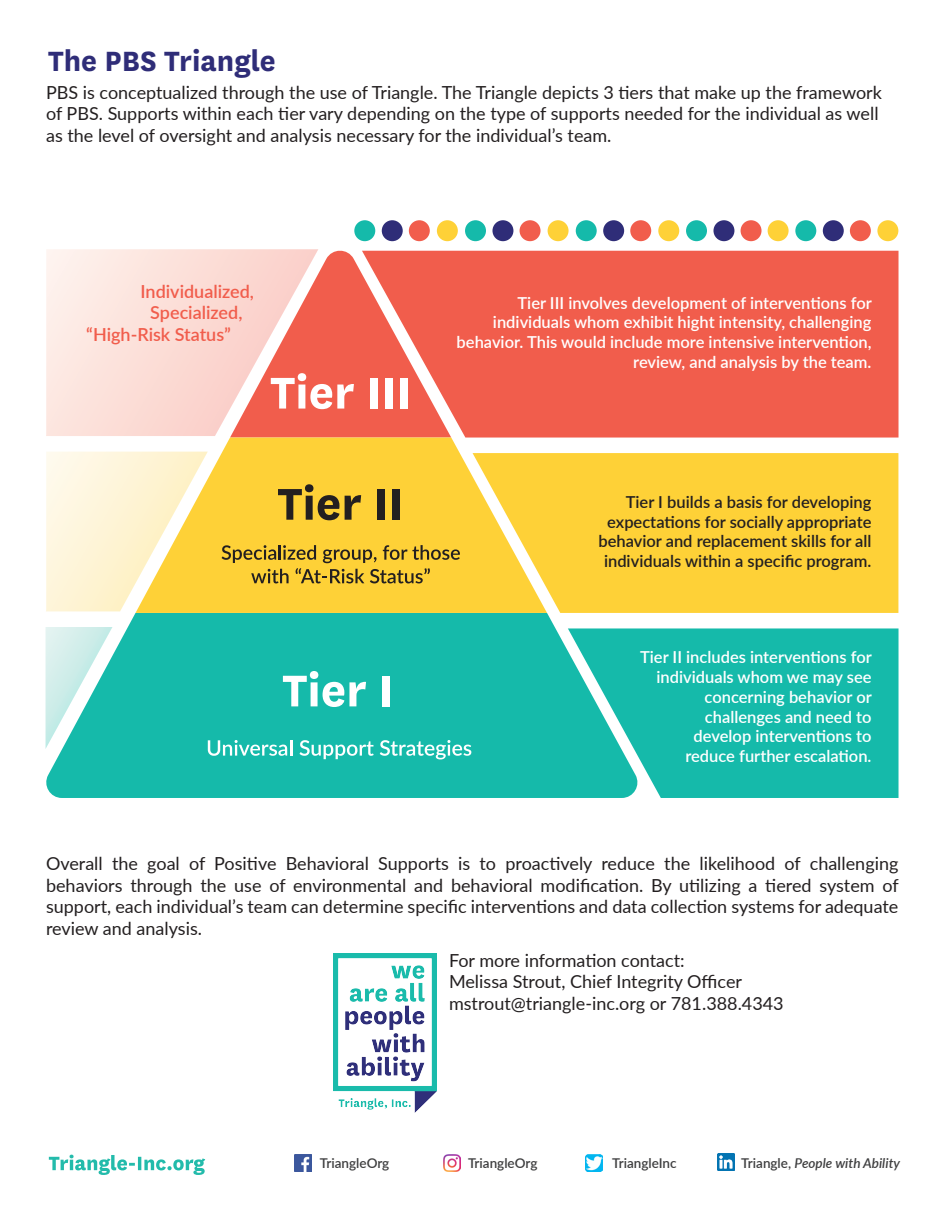
<style>
.page{position:relative;width:945px;height:1215px;background:#fff}
.page>*{position:absolute;margin:0;border:0;box-sizing:border-box;transform-origin:0 0}
.t1{font:700 52.05px "National";color:#fff}
.t2{font:700 52.05px "National";color:#231f20}
.t3{font:700 32.55px "National";color:#2f2d78}
.t4{font:18px/21.6px "Lato";color:#231f20}
.t5{font:600 18px "Lato";color:#f15d4c}
.t6{font:600 16.5px/19.8px "Lato";color:#fff;text-align:right}
.t7{font:600 16.5px/19.8px "Lato";color:#231f20;text-align:right}
.t8{font:600 13.5px "Lato";color:#3e3e3f}
.t9{font:italic 600 13.5px "Lato";color:#3e3e3f}
.s1{font-style:normal}
</style>
<div class="page">
<div style="left:451px;top:251px;width:448px;height:187px;background:#f15d4c"></div>
<div style="left:547px;top:453px;width:351px;height:160px;background:#fed137"></div>
<div style="left:641px;top:628px;width:258px;height:170px;background:#15baaa"></div>
<svg style="left:46px;top:249px;width:184px;height:187px;background:#fce1db"></svg>
<svg style="left:46px;top:452px;width:90px;height:159px;background:#fef5da"></svg>
<div style="left:630px;top:220px;width:21px;height:21px;background:#f15d4c;border-radius:50%"></div>
<div style="left:603px;top:220px;width:21px;height:21px;background:#2f2d78;border-radius:50%"></div>
<div style="left:576px;top:220px;width:21px;height:21px;background:#15baaa;border-radius:50%"></div>
<div style="left:741px;top:220px;width:21px;height:21px;background:#f15d4c;border-radius:50%"></div>
<div style="left:713px;top:220px;width:21px;height:21px;background:#2f2d78;border-radius:50%"></div>
<div style="left:686px;top:220px;width:21px;height:21px;background:#15baaa;border-radius:50%"></div>
<div style="left:658px;top:220px;width:21px;height:21px;background:#fed137;border-radius:50%"></div>
<div style="left:520px;top:220px;width:21px;height:21px;background:#f15d4c;border-radius:50%"></div>
<div style="left:492px;top:220px;width:21px;height:21px;background:#2f2d78;border-radius:50%"></div>
<div style="left:465px;top:220px;width:21px;height:21px;background:#15baaa;border-radius:50%"></div>
<div style="left:548px;top:220px;width:21px;height:21px;background:#fed137;border-radius:50%"></div>
<div style="left:409px;top:220px;width:21px;height:21px;background:#f15d4c;border-radius:50%"></div>
<div style="left:382px;top:220px;width:21px;height:21px;background:#2f2d78;border-radius:50%"></div>
<div style="left:354px;top:220px;width:21px;height:21px;background:#15baaa;border-radius:50%"></div>
<div style="left:437px;top:220px;width:21px;height:21px;background:#fed137;border-radius:50%"></div>
<div style="left:850px;top:220px;width:21px;height:21px;background:#f15d4c;border-radius:50%"></div>
<div style="left:823px;top:220px;width:21px;height:21px;background:#2f2d78;border-radius:50%"></div>
<div style="left:795px;top:220px;width:21px;height:21px;background:#15baaa;border-radius:50%"></div>
<div style="left:768px;top:220px;width:21px;height:21px;background:#fed137;border-radius:50%"></div>
<div style="left:877px;top:220px;width:21px;height:21px;background:#fed137;border-radius:50%"></div>
<svg style="left:45px;top:613px;width:596px;height:185px;background:#2bc0b2"></svg>
<svg style="left:230px;top:249px;width:221px;height:189px;background:#f48577"></svg>
<svg style="left:136px;top:438px;width:411px;height:175px;background:#fed858"></svg>
<svg style="left:208px;top:740px;width:84px;height:16px"></svg>
<svg style="left:299px;top:740px;width:75px;height:19px"></svg>
<svg style="left:380px;top:740px;width:91px;height:19px"></svg>
<svg style="left:222px;top:545px;width:238px;height:38px;background:#ceaa31"></svg>
<img style="left:333px;top:953px;width:104px;height:160px">
<img style="left:295px;top:1154px;width:17px;height:17px">
<img style="left:443px;top:1154px;width:17px;height:17px">
<img style="left:586px;top:1154px;width:17px;height:17px">
<img style="left:718px;top:1154px;width:16px;height:17px">
<svg style="left:49px;top:1155px;width:156px;height:20px"></svg>
<h2 class="t3" style="left:48px;top:38px;width:229px">The PBS Triangle</h2>
<p class="t4" style="left:46px;top:81px;width:837px">PBS is conceptualized through the use of Triangle. The Triangle depicts 3 tiers that make up the framework of PBS. Supports within each tier vary depending on the type of supports needed for the individual as well as the level of oversight and analysis necessary for the individual’s team.</p>
<p class="t5" style="left:141px;top:278px;width:115px">Individualized,</p>
<p class="t5" style="left:150px;top:300px;width:94px">Specialized,</p>
<p class="t5" style="left:86px;top:321px;width:146px">“High-Risk Status”</p>
<h1 class="t1" style="left:270px;top:356px;width:143px">Tier III</h1>
<h1 class="t2" style="left:277px;top:467px;width:127px">Tier II</h1>
<h1 class="t1" style="left:282px;top:654px;width:112px">Tier I</h1>
<p class="t6" style="left:457px;top:292px;width:417px">Tier III involves development of interventions for individuals whom exhibit hight intensity, challenging behavior. This would include more intensive intervention, review, and analysis by the team.</p>
<p class="t7" style="left:598px;top:491px;width:275px">Tier I builds a basis for developing expectations for socially appropriate behavior and replacement skills for all individuals within a specific program.</p>
<p class="t6" style="left:640px;top:647px;width:233px">Tier II includes interventions for individuals whom we may see concerning behavior or challenges and need to<br>develop interventions to<br>reduce further escalation.</p>
<p class="t4" style="left:46px;top:852px;width:854px;text-align:justify">Overall the goal of Positive Behavioral Supports is to proactively reduce the likelihood of challenging behaviors through the use of environmental and behavioral modification. By utilizing a tiered system of support, each individual’s team can determine specific interventions and data collection systems for adequate review and analysis.</p>
<p class="t4" style="left:449px;top:949px;width:336px">For more information contact:<br>Melissa Strout, Chief Integrity Officer mstrout@triangle-inc.org or 781.388.4343</p>
<p class="t8" style="left:320px;top:1153px;width:71px">TriangleOrg</p>
<p class="t8" style="left:468px;top:1153px;width:71px">TriangleOrg</p>
<p class="t8" style="left:612px;top:1153px;width:66px">TriangleInc</p>
<p class="t9" style="left:741px;top:1153px;width:160px"><span class="s1">Triangle,</span> People with Ability</p>
</div>
